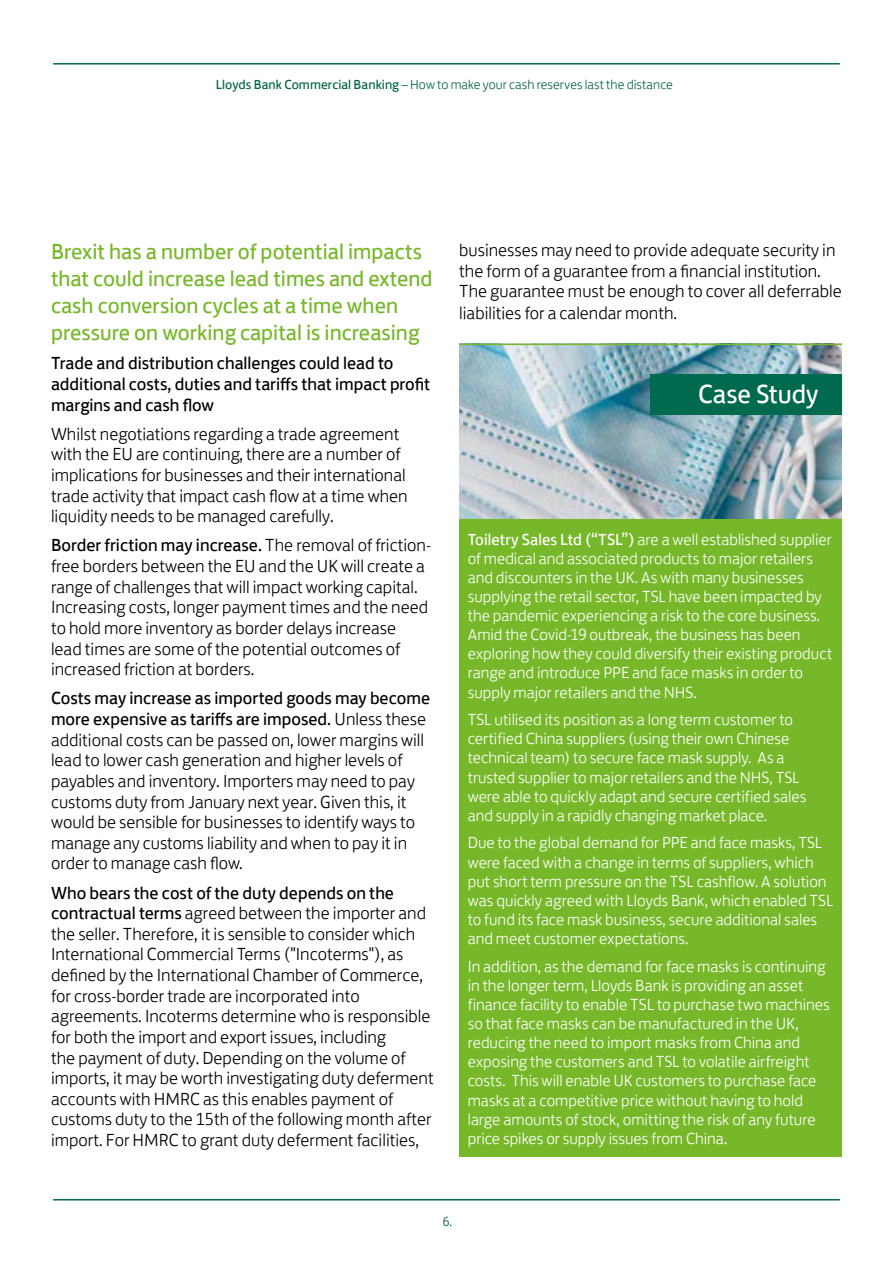
<style>
.page{position:relative;width:893px;height:1263px;background:#fff}
.page>*{position:absolute;margin:0;border:0;box-sizing:border-box;transform-origin:0 0}
.t1{font:27px "Lloyds Bank Jack";color:#fff}
.t2{font:22.5px/27px "Lloyds Bank Jack";color:#77b82a}
.t3{font:300 18px/20.7px "Lloyds Bank Jack";color:#000}
.t4{font:18px/20.7px "Lloyds Bank Jack";color:#000}
.t5{font:300 16.5px/19px "Lloyds Bank Jack";color:#fff}
.t6{font:300 13.5px "Lloyds Bank Jack";letter-spacing:.005em;color:#006440}
.t7{font:300 13.5px "Lloyds Bank Jack";color:#00652a}
.s1{font-weight:400}
</style>
<div class="page">
<hr style="left:53px;top:63px;width:787px;height:2px;background:#006a4e">
<hr style="left:53px;top:1199px;width:787px;height:1px;background:#006a4e">
<img style="left:459px;top:345px;width:383px;height:174px">
<div style="left:459px;top:519px;width:383px;height:638px;background:#77b82a"></div>
<hr style="left:459px;top:344px;width:383px;height:1px;background:#77b82a">
<div style="left:651px;top:374px;width:191px;height:40px;background:#006a4e"></div>
<p class="t6" style="left:216px;top:74px;width:459px"><span class="s1">Lloyds Bank Commercial Banking</span> – How to make your cash reserves last the distance</p>
<p class="t2" style="left:51px;top:236px;width:383px">Brexit has a number of potential impacts that could increase lead times and extend cash conversion cycles at a time when pressure on working capital is increasing</p>
<p class="t4" style="left:51px;top:351px;width:381px">Trade and distribution challenges could lead to additional costs, duties and tariffs that impact profit margins and cash flow</p>
<p class="t3" style="left:51px;top:422px;width:358px">Whilst negotiations regarding a trade agreement with the EU are continuing, there are a number of implications for businesses and their international trade activity that impact cash flow at a time when liquidity needs to be managed carefully.</p>
<p class="t3" style="left:51px;top:533px;width:381px"><span class="s1">Border friction may increase.</span> The removal of friction&shy;free borders between the EU and the UK will create a range of challenges that will impact working capital.<br>Increasing costs, longer payment times and the need to hold more inventory as border delays increase lead times are some of the potential outcomes of increased friction at borders.</p>
<p class="t3" style="left:51px;top:686px;width:381px"><span class="s1">Costs may increase as imported goods may become more expensive as tariffs are imposed.</span> Unless these additional costs can be passed on, lower margins will lead to lower cash generation and higher levels of payables and inventory. Importers may need to pay customs duty from January next year. Given this, it would be sensible for businesses to identify ways to manage any customs liability and when to pay it in order to manage cash flow.</p>
<p class="t3" style="left:51px;top:880px;width:384px"><span class="s1">Who bears the cost of the duty depends on the contractual terms</span> agreed between the importer and the seller. Therefore, it is sensible to consider which International Commercial Terms ("Incoterms"), as defined by the International Chamber of Commerce, for cross-border trade are incorporated into agreements. Incoterms determine who is responsible for both the import and export issues, including<br>the payment of duty. Depending on the volume of imports, it may be worth investigating duty deferment accounts with HMRC as this enables payment of customs duty to the 15th of the following month after import. For HMRC to grant duty deferment facilities,</p>
<p class="t3" style="left:459px;top:238px;width:384px">businesses may need to provide adequate security in the form of a guarantee from a financial institution.<br>The guarantee must be enough to cover all deferrable liabilities for a calendar month.</p>
<h1 class="t1" style="left:698px;top:373px;width:122px">Case Study</h1>
<p class="t5" style="left:468px;top:528px;width:366px"><span class="s1">Toiletry Sales Ltd (“TSL”)</span> are a well established supplier of medical and associated products to major retailers and discounters in the UK. As with many businesses supplying the retail sector, TSL have been impacted by the pandemic experiencing a risk to the core business.<br>Amid the Covid-19 outbreak, the business has been exploring how they could diversify their existing product range and introduce PPE and face masks in order to supply major retailers and the NHS.</p>
<p class="t5" style="left:468px;top:708px;width:340px">TSL utilised its position as a long term customer to certified China suppliers (using their own Chinese technical team) to secure face mask supply. As a trusted supplier to major retailers and the NHS, TSL were able to quickly adapt and secure certified sales and supply in a rapidly changing market place.</p>
<p class="t5" style="left:468px;top:832px;width:367px">Due to the global demand for PPE and face masks, TSL were faced with a change in terms of suppliers, which put short term pressure on the TSL cashflow. A solution was quickly agreed with Lloyds Bank, which enabled TSL to fund its face mask business, secure additional sales and meet customer expectations.</p>
<p class="t5" style="left:468px;top:955px;width:363px">In addition, as the demand for face masks is continuing in the longer term, Lloyds Bank is providing an asset finance facility to enable TSL to purchase two machines so that face masks can be manufactured in the UK, reducing the need to import masks from China and exposing the customers and TSL to volatile airfreight costs. This will enable UK customers to purchase face masks at a competitive price without having to hold large amounts of stock, omitting the risk of any future price spikes or supply issues from China.</p>
<p class="t7" style="left:443px;top:1211px;width:11px">6.</p>
</div>
